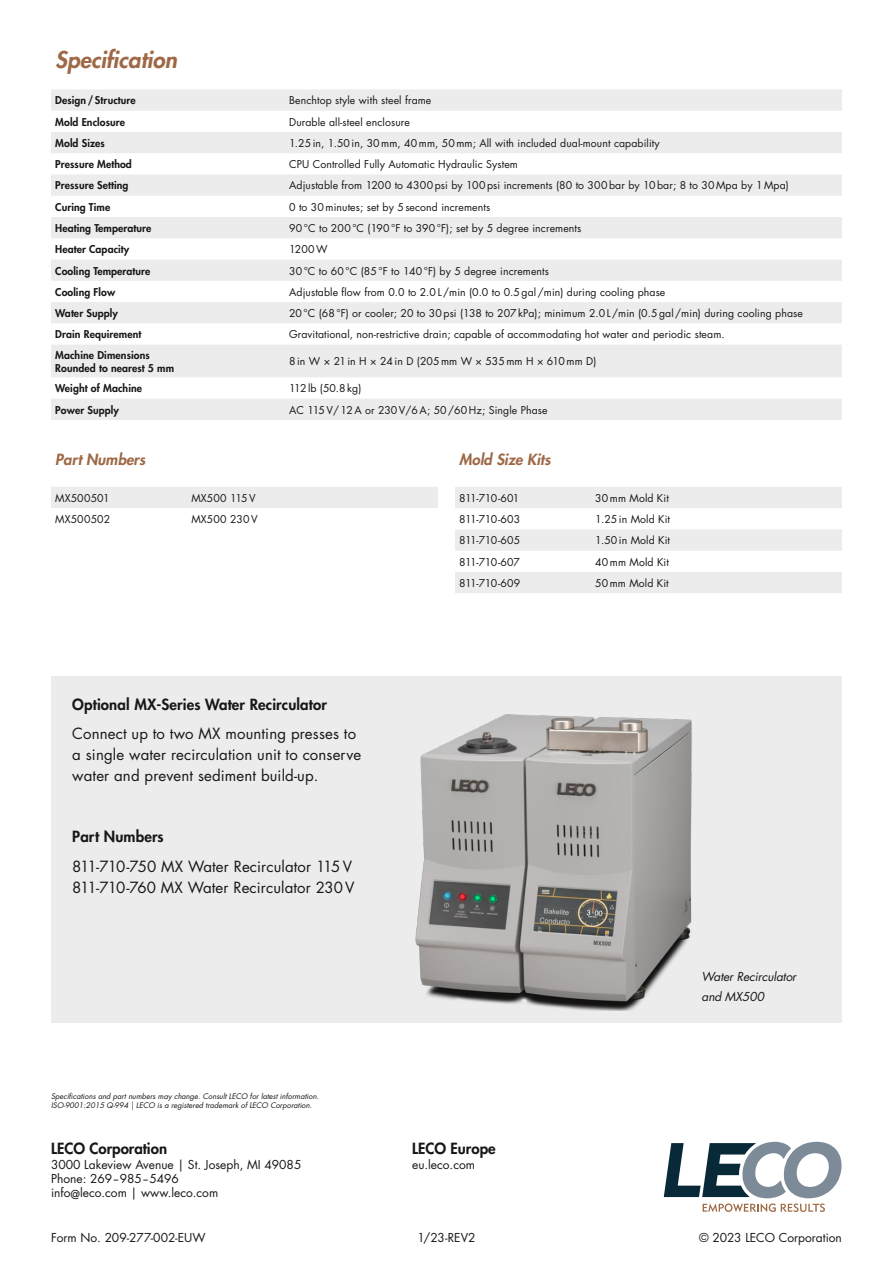
<style>
.page{position:relative;width:893px;height:1263px;background:#fff}
.page>*{position:absolute;margin:0;border:0;box-sizing:border-box;transform-origin:0 0}
.t1{font:italic 800 22.5px "Futura Std";color:#9e6846}
.t2{font:15px/21px "Futura Std";letter-spacing:.01em;color:#181716}
.t3{font:800 15px "Futura Std";letter-spacing:.01em;color:#181716}
.t4{font:italic 800 15px "Futura Std";color:#9e6846}
.t5{font:12px/14.2px "Futura Std";color:#181716}
.t6{font:italic 12px/20.1px "Futura Std";letter-spacing:-.01em;color:#181716}
.t7{font:10.5px "Futura Std";letter-spacing:.01em;color:#181716}
.t8{font:800 10.5px/13.5px "Futura Std";letter-spacing:.01em;color:#181716}
.t9{font:10.5px "Futura Std";letter-spacing:-.035em;color:#181716}
.t10{font:10.5px "Futura Std";letter-spacing:-.05em;color:#181716}
.t11{font:italic 7.5px/9px "Futura Std";color:#181716}
</style>
<div class="page">
<svg style="left:51px;top:89px;width:791px;height:331px;fill:#ececec"></svg>
<div style="left:51px;top:487px;width:387px;height:21px;background:#ececec"></div>
<svg style="left:455px;top:487px;width:387px;height:106px"></svg>
<div style="left:51px;top:676px;width:791px;height:347px;background:#ececec"></div>
<img style="left:415px;top:714px;width:277px;height:296px">
<svg style="left:664px;top:1142px;width:177px;height:70px"></svg>
<h1 class="t1" style="left:55px;top:46px;width:123px">Specification</h1>
<p class="t8" style="left:55px;top:94px;width:82px">Design / Structure</p>
<p class="t7" style="left:289px;top:94px;width:144px">Benchtop style with steel frame</p>
<p class="t8" style="left:55px;top:115px;width:71px">Mold Enclosure</p>
<p class="t7" style="left:289px;top:115px;width:122px">Durable all-steel enclosure</p>
<p class="t8" style="left:55px;top:136px;width:51px">Mold Sizes</p>
<p class="t7" style="left:289px;top:136px;width:372px">1.25in, 1.50in, 30mm, 40mm, 50mm; All with included dual-mount capability</p>
<p class="t8" style="left:55px;top:158px;width:78px">Pressure Method</p>
<p class="t7" style="left:289px;top:158px;width:230px">CPU Controlled Fully Automatic Hydraulic System</p>
<p class="t8" style="left:55px;top:179px;width:75px">Pressure Setting</p>
<p class="t7" style="left:289px;top:179px;width:501px">Adjustable from 1200 to 4300psi by 100psi increments (80 to 300bar by 10bar; 8 to 30Mpa by 1Mpa)</p>
<p class="t8" style="left:55px;top:200px;width:57px">Curing Time</p>
<p class="t7" style="left:289px;top:200px;width:203px">0 to 30minutes; set by 5second increments</p>
<p class="t8" style="left:55px;top:221px;width:98px">Heating Temperature</p>
<p class="t7" style="left:289px;top:221px;width:294px">90°C to 200°C (190°F to 390°F); set by 5 degree increments</p>
<p class="t8" style="left:55px;top:243px;width:76px">Heater Capacity</p>
<p class="t7" style="left:289px;top:243px;width:40px">1200W</p>
<p class="t8" style="left:55px;top:264px;width:97px">Cooling Temperature</p>
<p class="t7" style="left:289px;top:264px;width:261px">30°C to 60°C (85°F to 140°F) by 5 degree increments</p>
<p class="t8" style="left:55px;top:285px;width:61px">Cooling Flow</p>
<p class="t7" style="left:289px;top:285px;width:378px">Adjustable flow from 0.0 to 2.0L /min (0.0 to 0.5gal /min) during cooling phase</p>
<p class="t8" style="left:55px;top:306px;width:64px">Water Supply</p>
<p class="t7" style="left:289px;top:306px;width:515px">20°C (68°F) or cooler; 20 to 30psi (138 to 207kPa); minimum 2.0L /min (0.5gal /min) during cooling phase</p>
<p class="t8" style="left:55px;top:328px;width:88px">Drain Requirement</p>
<p class="t7" style="left:289px;top:328px;width:437px">Gravitational, non-restrictive drain; capable of accommodating hot water and periodic steam.</p>
<p class="t8" style="left:55px;top:348px;width:120px">Machine Dimensions<br>Rounded to nearest 5 mm</p>
<p class="t7" style="left:289px;top:355px;width:309px">8in W × 21in H × 24in D (205mm W × 535mm H × 610mm D)</p>
<p class="t8" style="left:55px;top:382px;width:88px">Weight of Machine</p>
<p class="t7" style="left:289px;top:382px;width:74px">112lb (50.8kg)</p>
<p class="t8" style="left:55px;top:403px;width:65px">Power Supply</p>
<p class="t7" style="left:289px;top:403px;width:260px">AC 115V/12A or 230V/6A; 50/60 Hz; Single Phase</p>
<h2 class="t4" style="left:55px;top:450px;width:92px">Part Numbers</h2>
<h2 class="t4" style="left:459px;top:450px;width:93px">Mold Size Kits</h2>
<p class="t7" style="left:55px;top:491px;width:56px">MX500501</p>
<p class="t7" style="left:191px;top:491px;width:66px">MX500 115V</p>
<p class="t7" style="left:55px;top:512px;width:57px">MX500502</p>
<p class="t7" style="left:191px;top:512px;width:68px">MX500 230V</p>
<p class="t10" style="left:459px;top:491px;width:62px">811-710-601</p>
<p class="t7" style="left:595px;top:491px;width:75px">30mm Mold Kit</p>
<p class="t9" style="left:459px;top:513px;width:62px">811-710-603</p>
<p class="t7" style="left:595px;top:513px;width:76px">1.25in Mold Kit</p>
<p class="t9" style="left:459px;top:534px;width:62px">811-710-605</p>
<p class="t7" style="left:595px;top:534px;width:76px">1.50in Mold Kit</p>
<p class="t9" style="left:459px;top:555px;width:62px">811-710-607</p>
<p class="t7" style="left:595px;top:555px;width:75px">40mm Mold Kit</p>
<p class="t9" style="left:459px;top:576px;width:63px">811-710-609</p>
<p class="t7" style="left:595px;top:576px;width:75px">50mm Mold Kit</p>
<h2 class="t3" style="left:72px;top:695px;width:256px">Optional MX-Series Water Recirculator</h2>
<h2 class="t2" style="left:72px;top:723px;width:290px">Connect up to two MX mounting presses to a single water recirculation unit to conserve water and prevent sediment build-up.</h2>
<h2 class="t3" style="left:72px;top:827px;width:93px">Part Numbers</h2>
<h2 class="t2" style="left:72px;top:856px;width:284px">811-710-750 MX Water Recirculator 115V<br>811-710-760 MX Water Recirculator 230V</h2>
<p class="t11" style="left:51px;top:1092px;width:269px">Specifications and part numbers may change. Consult LECO for latest information.<br>ISO-9001:2015 Q-994 | LECO is a registered trademark of LECO Corporation.</p>
<p class="t6" style="left:701px;top:966px;width:96px">Water Recirculator and MX500</p>
<h2 class="t3" style="left:51px;top:1139px;width:118px">LECO Corporation</h2>
<p class="t5" style="left:51px;top:1157px;width:252px">3000 Lakeview Avenue | St. Joseph, MI 49085<br>Phone: 269– 985– 5496<br>info@leco.com | www.leco.com</p>
<p class="t5" style="left:51px;top:1230px;width:156px">Form No. 209-277-002-EUW</p>
<p class="t5" style="left:417px;top:1230px;width:60px">1/23-REV2</p>
<p class="t5" style="left:699px;top:1230px;width:144px">© 2023 LECO Corporation</p>
<h2 class="t3" style="left:412px;top:1139px;width:85px">LECO Europe</h2>
<p class="t5" style="left:412px;top:1157px;width:64px">eu.leco.com</p>
</div>
